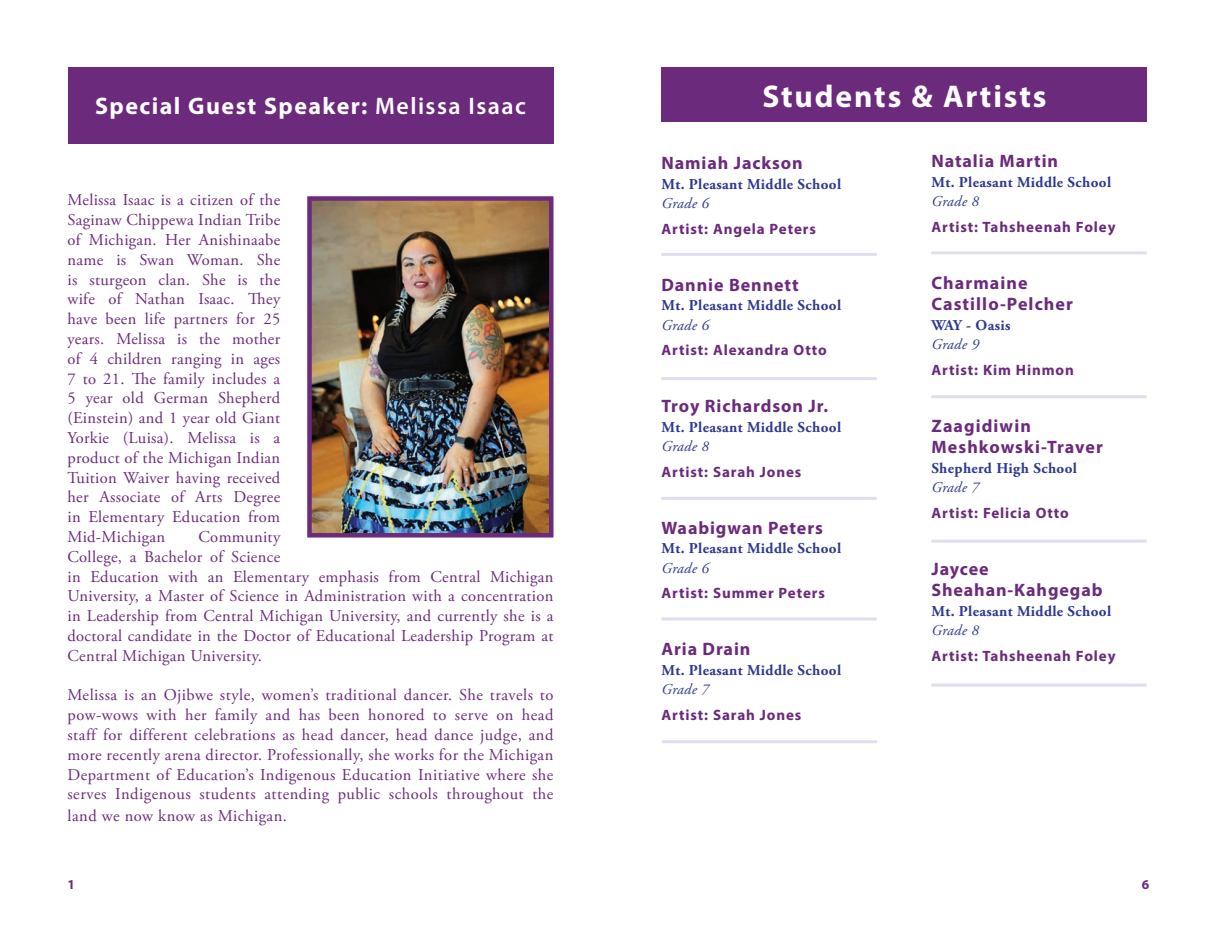
<style>
.page{position:relative;width:1215px;height:945px;background:#fff}
.page>*{position:absolute;margin:0;border:0;box-sizing:border-box;transform-origin:0 0}
.t1{font:700 31.5px "Myriad Pro";letter-spacing:.06em;color:#fff}
.t2{font:700 24px "Myriad Pro";letter-spacing:.06em;color:#fff}
.t3{font:700 18px/21.6px "Myriad Pro";letter-spacing:.05em;color:#6b2a7b}
.t4{font:16.5px/19.8px "Adobe Garamond Pro";letter-spacing:.02em;color:#6b2a7b;text-align:justify}
.t5{font:700 15px "Adobe Garamond Pro";letter-spacing:.025em;color:#2f3890}
.t6{font:700 15px "Myriad Pro";letter-spacing:.06em;color:#6b2a7b}
.t7{font:italic 15px "Adobe Garamond Pro";letter-spacing:.015em;color:#2f3890}
.t8{font:700 13.5px "Myriad Pro";color:#6b2a7b}
.s1{font-weight:600}
</style>
<div class="page">
<img style="left:312px;top:201px;width:237px;height:332px">
<div style="left:307px;top:196px;width:247px;height:342px;border:4px solid #6b2a7b"></div>
<div style="left:68px;top:68px;width:486px;height:76px;background:#6b2a7b"></div>
<div style="left:662px;top:68px;width:486px;height:54px;background:#6b2a7b"></div>
<hr style="left:663px;top:253px;width:213px;height:3px;background:#dfddee">
<hr style="left:663px;top:377px;width:213px;height:3px;background:#dfddee">
<hr style="left:663px;top:497px;width:213px;height:3px;background:#dfddee">
<hr style="left:663px;top:617px;width:213px;height:3px;background:#dfddee">
<hr style="left:933px;top:251px;width:213px;height:3px;background:#dfddee">
<hr style="left:933px;top:395px;width:213px;height:3px;background:#dfddee">
<hr style="left:933px;top:540px;width:213px;height:3px;background:#dfddee">
<hr style="left:933px;top:684px;width:213px;height:3px;background:#dfddee">
<hr style="left:663px;top:740px;width:213px;height:3px;background:#dfddee">
<h2 class="t2" style="left:95px;top:91px;width:432px">Special Guest Speaker: <span class="s1">Melissa Isaac</span></h2>
<p class="t4" style="left:68px;top:191px;width:214px">Melissa Isaac is a citizen of the Saginaw Chippewa Indian Tribe of Michigan. Her Anishinaabe name is Swan Woman. She is sturgeon clan. She is the wife of Nathan Isaac. They have been life partners for 25 years. Melissa is the mother of 4 children ranging in ages 7 to 21. The family includes a 5 year old German Shepherd (Einstein) and 1 year old Giant Yorkie (Luisa). Melissa is a product of the Michigan Indian Tuition Waiver having received her Associate of Arts Degree in Elementary Education from Mid-Michigan</p>
<p class="t4" style="left:68px;top:527px;width:488px;text-align:left;text-indent:131px">Community<br>College, a Bachelor of Science<br>in Education with an Elementary emphasis from Central Michigan University, a Master of Science in Administration with a concentration in Leadership from Central Michigan University, and currently she is a doctoral candidate in the Doctor of Educational Leadership Program at Central Michigan University.</p>
<p class="t4" style="left:68px;top:686px;width:488px">Melissa is an Ojibwe style, women’s traditional dancer. She travels to pow-wows with her family and has been honored to serve on head staff for different celebrations as head dancer, head dance judge, and more recently arena director. Professionally, she works for the Michigan Department of Education’s Indigenous Education Initiative where she serves Indigenous students attending public schools throughout the</p>
<p class="t4" style="left:68px;top:806px;width:221px">land we now know as Michigan.</p>
<h1 class="t1" style="left:762px;top:75px;width:286px">Students &amp; Artists</h1>
<p class="t3" style="left:662px;top:152px;width:143px">Namiah Jackson</p>
<p class="t5" style="left:662px;top:175px;width:181px">Mt. Pleasant Middle School</p>
<p class="t7" style="left:662px;top:194px;width:49px">Grade 6</p>
<p class="t6" style="left:662px;top:219px;width:156px">Artist: Angela Peters</p>
<p class="t3" style="left:662px;top:273px;width:139px">Dannie Bennett</p>
<p class="t5" style="left:662px;top:297px;width:181px">Mt. Pleasant Middle School</p>
<p class="t7" style="left:662px;top:316px;width:49px">Grade 6</p>
<p class="t6" style="left:662px;top:340px;width:167px">Artist: Alexandra Otto</p>
<p class="t3" style="left:662px;top:395px;width:168px">Troy Richardson Jr.</p>
<p class="t5" style="left:662px;top:418px;width:181px">Mt. Pleasant Middle School</p>
<p class="t7" style="left:662px;top:437px;width:49px">Grade 8</p>
<p class="t6" style="left:662px;top:462px;width:141px">Artist: Sarah Jones</p>
<p class="t3" style="left:662px;top:516px;width:163px">Waabigwan Peters</p>
<p class="t5" style="left:662px;top:540px;width:181px">Mt. Pleasant Middle School</p>
<p class="t7" style="left:662px;top:559px;width:49px">Grade 6</p>
<p class="t6" style="left:662px;top:583px;width:165px">Artist: Summer Peters</p>
<p class="t3" style="left:662px;top:638px;width:90px">Aria Drain</p>
<p class="t5" style="left:662px;top:661px;width:181px">Mt. Pleasant Middle School</p>
<p class="t7" style="left:662px;top:680px;width:49px">Grade 7</p>
<p class="t6" style="left:662px;top:705px;width:141px">Artist: Sarah Jones</p>
<p class="t3" style="left:932px;top:150px;width:128px">Natalia Martin</p>
<p class="t5" style="left:932px;top:173px;width:181px">Mt. Pleasant Middle School</p>
<p class="t7" style="left:932px;top:192px;width:49px">Grade 8</p>
<p class="t6" style="left:932px;top:217px;width:186px">Artist: Tahsheenah Foley</p>
<p class="t3" style="left:932px;top:271px;width:143px">Charmaine<br>Castillo-Pelcher</p>
<p class="t5" style="left:932px;top:316px;width:80px">WAY - Oasis</p>
<p class="t7" style="left:932px;top:336px;width:49px">Grade 9</p>
<p class="t6" style="left:932px;top:360px;width:144px">Artist: Kim Hinmon</p>
<p class="t3" style="left:932px;top:414px;width:173px">Zaagidiwin<br>Meshkowski-Traver</p>
<p class="t5" style="left:932px;top:459px;width:147px">Shepherd High School</p>
<p class="t7" style="left:932px;top:479px;width:49px">Grade 7</p>
<p class="t6" style="left:932px;top:503px;width:139px">Artist: Felicia Otto</p>
<p class="t3" style="left:932px;top:557px;width:173px">Jaycee<br>Sheahan-Kahgegab</p>
<p class="t5" style="left:932px;top:602px;width:181px">Mt. Pleasant Middle School</p>
<p class="t7" style="left:932px;top:622px;width:49px">Grade 8</p>
<p class="t6" style="left:932px;top:646px;width:186px">Artist: Tahsheenah Foley</p>
<p class="t8" style="left:68px;top:876px;width:9px">1</p>
<p class="t8" style="left:1142px;top:876px;width:9px">6</p>
</div>
